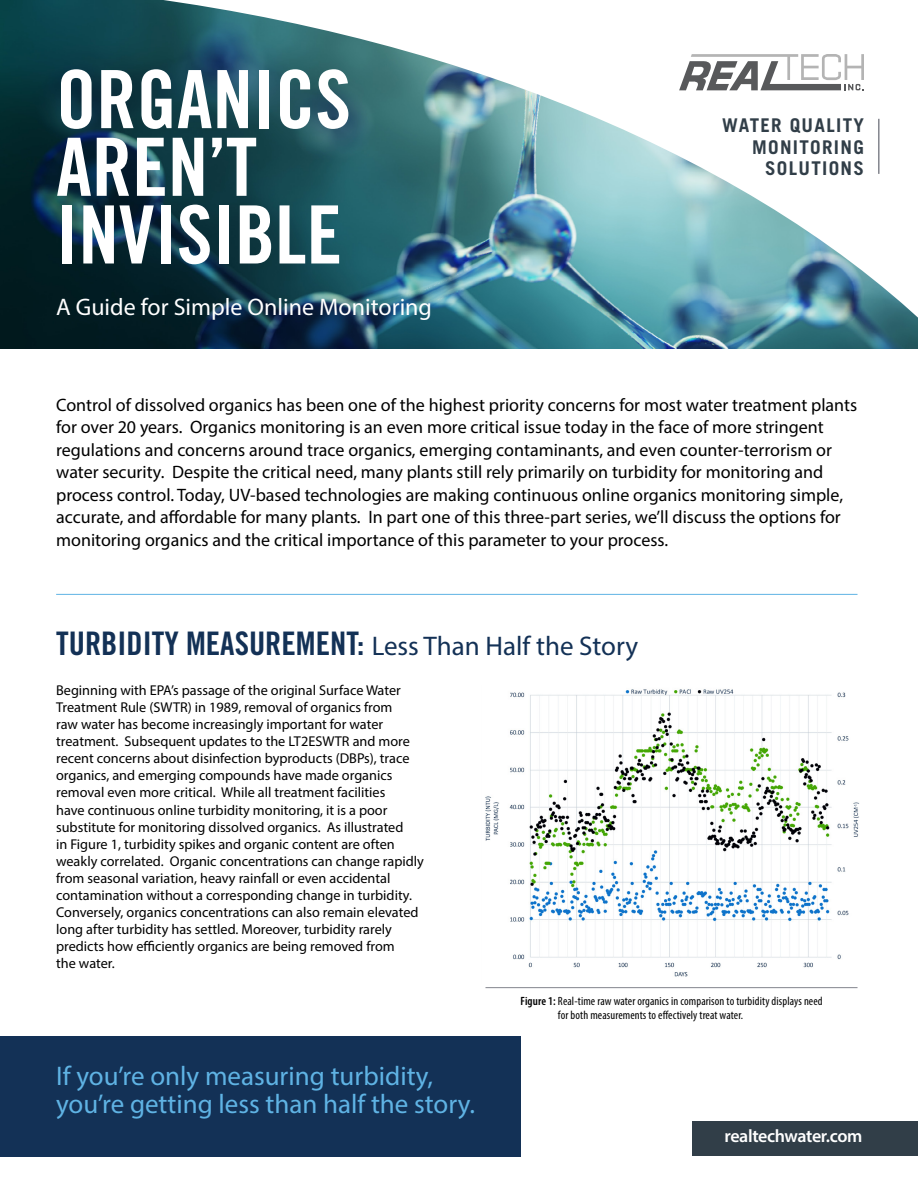
<style>
.page{position:relative;width:918px;height:1188px;background:#fff}
.page>*{position:absolute;margin:0;border:0;box-sizing:border-box;transform-origin:0 0}
.t1{font:80.4px/67.7px "Trade Gothic LT Std Bd Cn 20";color:#fff}
.t2{font:32.4px "Trade Gothic LT Std Bd Cn 20";color:#133156}
.t3{font:27px/28.5px "Myriad Pro";color:#5fb3e4}
.t4{font:24px "Myriad Pro";color:#fff}
.t5{font:700 18.9px/21px "Trade Gothic LT Std";letter-spacing:.07em;color:#313e48;text-align:right}
.t6{font:18px/22.5px "Myriad Pro";color:#000}
.t7{font:600 18px "Myriad Pro";letter-spacing:-.025em;color:#fff}
.t8{font:14.25px/17.1px "Myriad Pro";color:#000}
.t9{font:condensed 12px/14.4px "Myriad Pro";letter-spacing:.01em;color:#000}
.s1{font-family:"Myriad Pro";font-size:27px}
.s2{font-weight:600}
</style>
<div class="page">
<div style="left:692px;top:1121px;width:226px;height:35px;background:#313e48"></div>
<div style="left:0;top:1036px;width:521px;height:120px;background:#133156"></div>
<img style="left:485px;top:689px;width:375px;height:288px">
<img style="left:0;top:0;width:918px;height:349px">
<img style="left:43px;top:0;width:875px;height:328px">
<svg style="left:679px;top:54px;width:185px;height:36px"></svg>
<hr style="left:878px;top:119px;width:2px;height:55px;background:#83858d">
<hr style="left:56px;top:594px;width:802px;height:1px;background:#5fb3e4">
<hr style="left:486px;top:987px;width:372px;height:1px;background:#83858d">
<h1 class="t1" style="left:56px;top:65px;width:296px">ORGANICS<br>AREN’T<br>INVISIBLE</h1>
<h3 class="t4" style="left:56px;top:292px;width:377px">A Guide for Simple Online Monitoring</h3>
<h3 class="t5" style="left:722px;top:115px;width:143px">WATER QUALITY<br>MONITORING<br>SOLUTIONS</h3>
<p class="t6" style="left:56px;top:393px;width:803px">Control of dissolved organics has been one of the highest priority concerns for most water treatment plants for over 20 years. Organics monitoring is an even more critical issue today in the face of more stringent regulations and concerns around trace organics, emerging contaminants, and even counter-terrorism or water security. Despite the critical need, many plants still rely primarily on turbidity for monitoring and process control. Today, UV-based technologies are making continuous online organics monitoring simple, accurate, and affordable for many plants. In part one of this three-part series, we’ll discuss the options for monitoring organics and the critical importance of this parameter to your process.</p>
<h2 class="t2" style="left:56px;top:623px;width:584px">TURBIDITY MEASUREMENT: <span class="s1">Less Than Half the Story</span></h2>
<p class="t8" style="left:56px;top:681px;width:369px">Beginning with EPA’s passage of the original Surface Water Treatment Rule (SWTR) in 1989, removal of organics from<br>raw water has become increasingly important for water treatment. Subsequent updates to the LT2ESWTR and more recent concerns about disinfection byproducts (DBPs), trace organics, and emerging compounds have made organics removal even more critical. While all treatment facilities<br>have continuous online turbidity monitoring, it is a poor substitute for monitoring dissolved organics. As illustrated<br>in Figure 1, turbidity spikes and organic content are often weakly correlated. Organic concentrations can change rapidly from seasonal variation, heavy rainfall or even accidental contamination without a corresponding change in turbidity.<br>Conversely, organics concentrations can also remain elevated long after turbidity has settled. Moreover, turbidity rarely predicts how efficiently organics are being removed from<br>the water.</p>
<h3 class="t3" style="left:56px;top:1061px;width:421px">If you’re only measuring turbidity, you’re getting less than half the story.</h3>
<p class="t9" style="left:558px;top:993px;width:266px;text-indent:-37px"><span class="s2">Figure 1:</span> Real-time raw water organics in comparison to turbidity displays need for both measurements to effectively treat water.</p>
<p class="t7" style="left:724px;top:1125px;width:139px">realtechwater.com</p>
</div>
